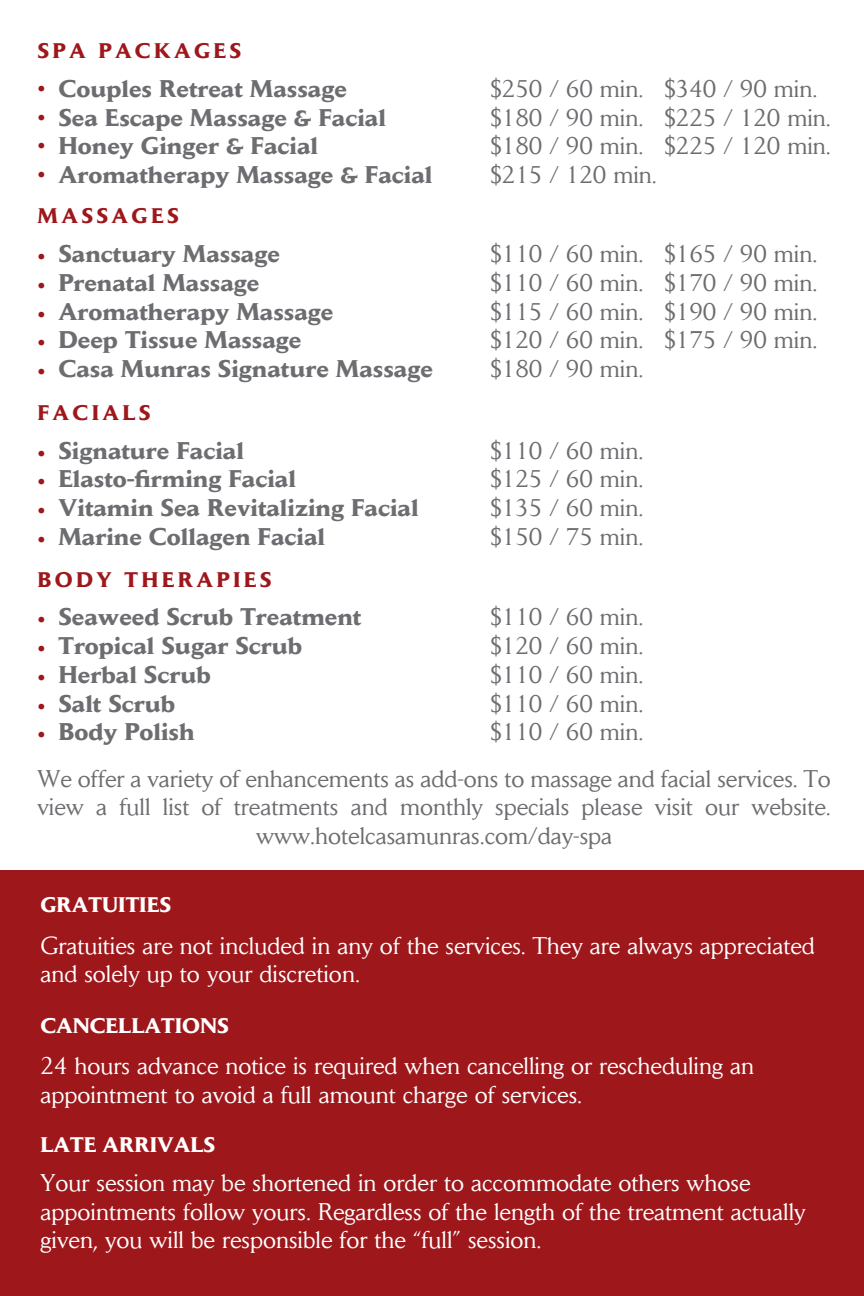
<style>
.page{position:relative;width:864px;height:1296px;background:#fff}
.page>*{position:absolute;margin:0;border:0;box-sizing:border-box;transform-origin:0 0}
.t1{font:24px/46.2px "Daily News";color:#6c6d70}
.t2{font:24px/28.8px "Daily News";color:#fff}
.t3{font:700 24px "Daily News";color:#6c6d70}
.t4{font:24px/28.8px "Daily News";color:#9d171b;text-align:justify}
.t5{font:700 21px "Daily News";letter-spacing:.16em;color:#9d171b}
.t6{font:700 21px "Daily News";color:#fff}
</style>
<div class="page">
<div style="left:0;top:870px;width:864px;height:426px;background:#9d171b"></div>
<p class="t5" style="left:37px;top:38px;width:205px">SPA PACKAGES</p>
<p class="t4" style="left:37px;top:74px;width:9px">• • • •</p>
<p class="t3" style="left:58px;top:74px;width:290px">Couples Retreat Massage</p>
<p class="t1" style="left:490px;top:65px;width:328px">$250 / 60 min. $340 / 90 min.</p>
<p class="t3" style="left:58px;top:102px;width:329px">Sea Escape Massage &amp; Facial</p>
<p class="t1" style="left:490px;top:94px;width:342px">$180 / 90 min. $225 / 120 min.</p>
<p class="t3" style="left:58px;top:131px;width:261px">Honey Ginger &amp; Facial</p>
<p class="t1" style="left:490px;top:123px;width:342px">$180 / 90 min. $225 / 120 min.</p>
<p class="t3" style="left:58px;top:160px;width:375px">Aromatherapy Massage &amp; Facial</p>
<p class="t1" style="left:490px;top:152px;width:168px">$215 / 120 min.</p>
<p class="t5" style="left:37px;top:203px;width:143px">MASSAGES</p>
<p class="t4" style="left:37px;top:242px;width:9px">• • • • •</p>
<p class="t3" style="left:58px;top:239px;width:223px">Sanctuary Massage</p>
<p class="t1" style="left:490px;top:230px;width:328px">$110 / 60 min. $165 / 90 min.</p>
<p class="t3" style="left:58px;top:268px;width:202px">Prenatal Massage</p>
<p class="t1" style="left:490px;top:259px;width:328px">$110 / 60 min. $170 / 90 min.</p>
<p class="t3" style="left:58px;top:296px;width:276px">Aromatherapy Massage</p>
<p class="t1" style="left:490px;top:288px;width:328px">$115 / 60 min. $190 / 90 min.</p>
<p class="t3" style="left:58px;top:325px;width:244px">Deep Tissue Massage</p>
<p class="t1" style="left:490px;top:317px;width:328px">$120 / 60 min. $175 / 90 min.</p>
<p class="t3" style="left:58px;top:354px;width:376px">Casa Munras Signature Massage</p>
<p class="t1" style="left:490px;top:346px;width:154px">$180 / 90 min.</p>
<p class="t5" style="left:37px;top:400px;width:115px">FACIALS</p>
<p class="t4" style="left:37px;top:439px;width:9px">• • • •</p>
<p class="t3" style="left:58px;top:435px;width:187px">Signature Facial</p>
<p class="t1" style="left:490px;top:427px;width:154px">$110 / 60 min.</p>
<p class="t3" style="left:58px;top:464px;width:239px">Elasto-firming Facial</p>
<p class="t1" style="left:490px;top:456px;width:154px">$125 / 60 min.</p>
<p class="t3" style="left:58px;top:493px;width:362px">Vitamin Sea Revitalizing Facial</p>
<p class="t1" style="left:490px;top:485px;width:154px">$135 / 60 min.</p>
<p class="t3" style="left:58px;top:522px;width:268px">Marine Collagen Facial</p>
<p class="t1" style="left:490px;top:513px;width:154px">$150 / 75 min.</p>
<p class="t5" style="left:37px;top:566px;width:236px">BODY THERAPIES</p>
<p class="t4" style="left:37px;top:605px;width:9px">• • • • •</p>
<p class="t3" style="left:58px;top:602px;width:304px">Seaweed Scrub Treatment</p>
<p class="t1" style="left:490px;top:594px;width:154px">$110 / 60 min.</p>
<p class="t3" style="left:58px;top:631px;width:245px">Tropical Sugar Scrub</p>
<p class="t1" style="left:490px;top:622px;width:154px">$120 / 60 min.</p>
<p class="t3" style="left:58px;top:660px;width:154px">Herbal Scrub</p>
<p class="t1" style="left:490px;top:651px;width:154px">$110 / 60 min.</p>
<p class="t3" style="left:58px;top:688px;width:118px">Salt Scrub</p>
<p class="t1" style="left:490px;top:680px;width:154px">$110 / 60 min.</p>
<p class="t3" style="left:58px;top:717px;width:138px">Body Polish</p>
<p class="t1" style="left:37px;top:709px;width:795px;text-indent:453px">$110 / 60 min.<br>We offer a variety of enhancements as add-ons to massage and facial services. To</p>
<p class="t1" style="left:37px;top:793px;width:795px;line-height:28.8px;text-align:center">view a full list of treatments and monthly specials please visit our website. www.hotelcasamunras.com/day-spa</p>
<p class="t6" style="left:40px;top:892px;width:132px">GRATUITIES</p>
<p class="t2" style="left:40px;top:931px;width:776px">Gratuities are not included in any of the services. They are always appreciated and solely up to your discretion.</p>
<p class="t6" style="left:40px;top:1012px;width:190px">CANCELLATIONS</p>
<p class="t2" style="left:41px;top:1051px;width:715px">24 hours advance notice is required when cancelling or rescheduling an appointment to avoid a full amount charge of services.</p>
<p class="t6" style="left:40px;top:1132px;width:177px">LATE ARRIVALS</p>
<p class="t2" style="left:41px;top:1168px;width:767px">Your session may be shortened in order to accommodate others whose appointments follow yours. Regardless of the length of the treatment actually given, you will be responsible for the “full” session.</p>
</div>
